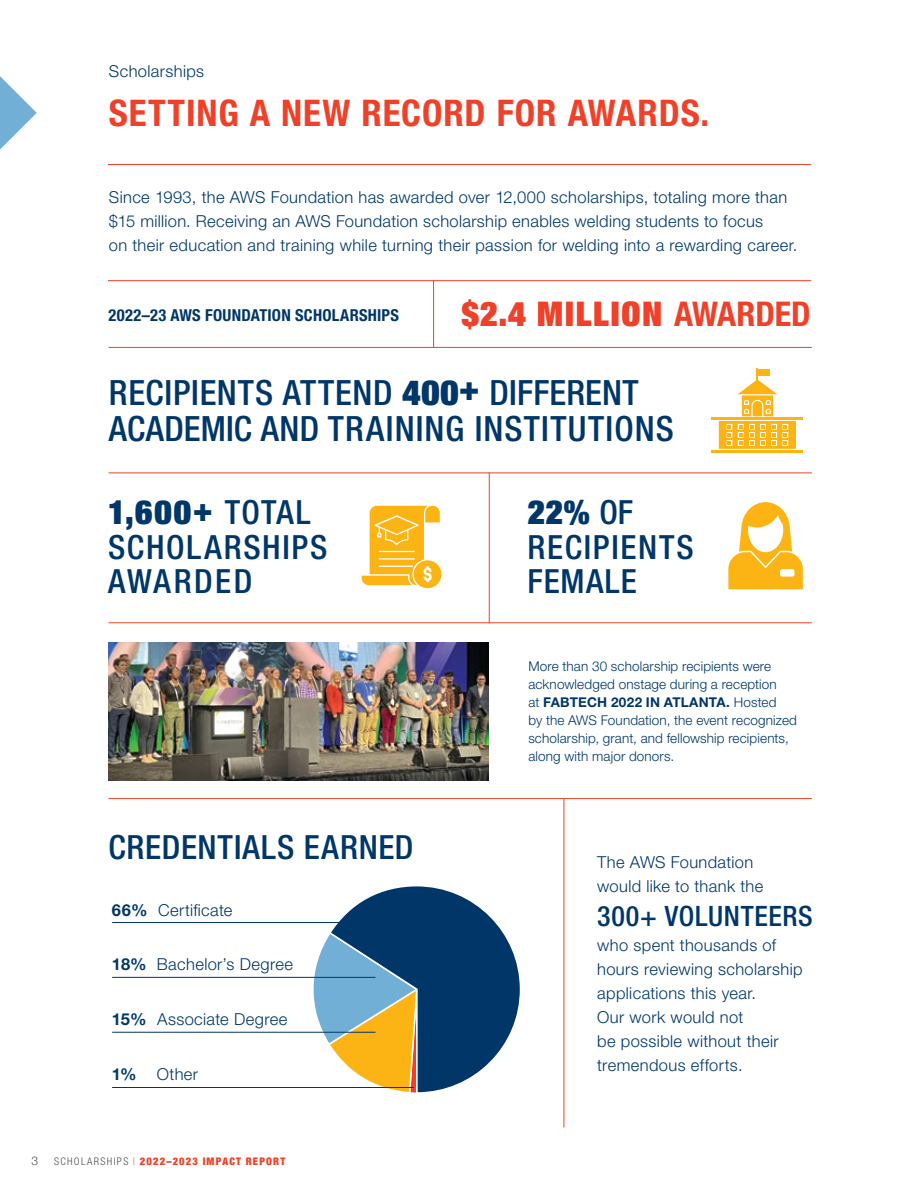
<style>
.page{position:relative;width:918px;height:1188px;background:#fff}
.page>*{position:absolute;margin:0;border:0;box-sizing:border-box;transform-origin:0 0}
.t1{font:700 condensed 36.75px "Helvetica Neue LT Std";letter-spacing:.025em;color:#ef4129}
.t2{font:500 condensed 34.8px/36px "Helvetica Neue LT Std";letter-spacing:.02em;color:#003768}
.t3{font:900 condensed 34.2px "Helvetica Neue LT Std";letter-spacing:.05em;color:#ef4129}
.t4{font:500 condensed 33.3px/34.5px "Helvetica Neue LT Std";letter-spacing:.045em;color:#003768}
.t5{font:500 condensed 33.3px "Helvetica Neue LT Std";letter-spacing:.025em;color:#003768}
.t6{font:500 condensed 28.2px "Helvetica Neue LT Std";letter-spacing:.025em;color:#003768}
.t7{font:300 16.5px/24px "Helvetica Neue LT Std";letter-spacing:.02em;color:#003768}
.t8{font:700 condensed 16.5px "Helvetica Neue LT Std";letter-spacing:.015em;color:#003768}
.t9{font:300 13.5px/18px "Helvetica Neue LT Std";letter-spacing:.01em;color:#003768}
.t10{font:300 12px "Helvetica Neue";color:#494d52}
.t11{font:900 condensed 10.5px "Helvetica Neue LT Std";letter-spacing:.11em;color:#ef4129}
.s1{font-weight:700}
.s2{font-weight:900}
.s3{font-weight:300;color:#494d52}
.s4{font-weight:300}
</style>
<div class="page">
<img style="left:108px;top:642px;width:381px;height:138px">
<svg style="left:0;top:76px;width:37px;height:74px"></svg>
<hr style="left:108px;top:164px;width:703px;height:1px;background:#ef4129">
<hr style="left:108px;top:280px;width:703px;height:1px;background:#ef4129">
<hr style="left:108px;top:473px;width:704px;height:1px;background:#ef4129">
<hr style="left:712px;top:417px;width:91px;height:3px;background:#fcb415">
<hr style="left:712px;top:450px;width:91px;height:2px;background:#fcb415">
<svg style="left:719px;top:369px;width:77px;height:80px"></svg>
<svg style="left:362px;top:506px;width:79px;height:82px"></svg>
<hr style="left:489px;top:473px;width:1px;height:150px;background:#ef4129">
<hr style="left:564px;top:799px;width:1px;height:328px;background:#ef4129">
<svg style="left:728px;top:502px;width:75px;height:87px"></svg>
<hr style="left:108px;top:347px;width:704px;height:1px;background:#ef4129">
<hr style="left:433px;top:280px;width:1px;height:67px;background:#ef4129">
<svg style="left:312px;top:886px;width:208px;height:207px"></svg>
<hr style="left:112px;top:1032px;width:264px;height:1px;background:#003768">
<hr style="left:112px;top:1087px;width:302px;height:1px;background:#003768">
<hr style="left:112px;top:922px;width:264px;height:1px;background:#003768">
<hr style="left:112px;top:977px;width:264px;height:1px;background:#003768">
<hr style="left:108px;top:622px;width:704px;height:1px;background:#ef4129">
<hr style="left:108px;top:798px;width:704px;height:1px;background:#ef4129">
<p class="t7" style="left:109px;top:58px;width:97px">Scholarships</p>
<h1 class="t1" style="left:109px;top:91px;width:602px">SETTING A NEW RECORD FOR AWARDS.</h1>
<p class="t7" style="left:109px;top:185px;width:690px">Since 1993, the AWS Foundation has awarded over 12,000 scholarships, totaling more than $15 million. Receiving an AWS Foundation scholarship enables welding students to focus<br>on their education and training while turning their passion for welding into a rewarding career.</p>
<p class="t8" style="left:108px;top:305px;width:292px">2022–23 AWS FOUNDATION SCHOLARSHIPS</p>
<h3 class="t3" style="left:461px;top:291px;width:351px">$2.4 MILLION <span class="s1">AWARDED</span></h3>
<h2 class="t2" style="left:109px;top:374px;width:566px">RECIPIENTS ATTEND <span class="s2">400+</span> DIFFERENT<br>ACADEMIC AND TRAINING INSTITUTIONS</h2>
<h3 class="t4" style="left:108px;top:495px;width:221px"><span class="s2">1,600+</span> TOTAL<br>SCHOLARSHIPS<br>AWARDED</h3>
<h3 class="t5" style="left:109px;top:827px;width:307px">CREDENTIALS EARNED</h3>
<p class="t7" style="left:112px;top:898px;width:122px"><span class="s1">66%</span> Certificate</p>
<p class="t7" style="left:112px;top:952px;width:183px"><span class="s1">18%</span> Bachelor’s Degree</p>
<p class="t7" style="left:112px;top:1007px;width:177px"><span class="s1">15%</span> Associate Degree</p>
<p class="t7" style="left:112px;top:1062px;width:88px"><span class="s1">1%</span> Other</p>
<h3 class="t4" style="left:528px;top:495px;width:168px"><span class="s2">22%</span> OF<br>RECIPIENTS<br>FEMALE</h3>
<p class="t9" style="left:528px;top:656px;width:270px">More than 30 scholarship recipients were acknowledged onstage during a reception<br>at <span class="s1">FABTECH 2022 IN ATLANTA.</span> Hosted<br>by the AWS Foundation, the event recognized scholarship, grant, and fellowship recipients, along with major donors.</p>
<p class="t7" style="left:597px;top:850px;width:168px">The AWS Foundation would like to thank the</p>
<h3 class="t6" style="left:597px;top:899px;width:217px">300+ VOLUNTEERS</h3>
<p class="t7" style="left:597px;top:933px;width:207px">who spent thousands of hours reviewing scholarship applications this year.<br>Our work would not<br>be possible without their tremendous efforts.</p>
<p class="t10" style="left:32px;top:1151px;width:8px">3</p>
<p class="t11" style="left:54px;top:1155px;width:233px"><span class="s3">SCHOLARSHIPS</span> <span class="s4">|</span> 2022–2023 IMPACT REPORT</p>
</div>
